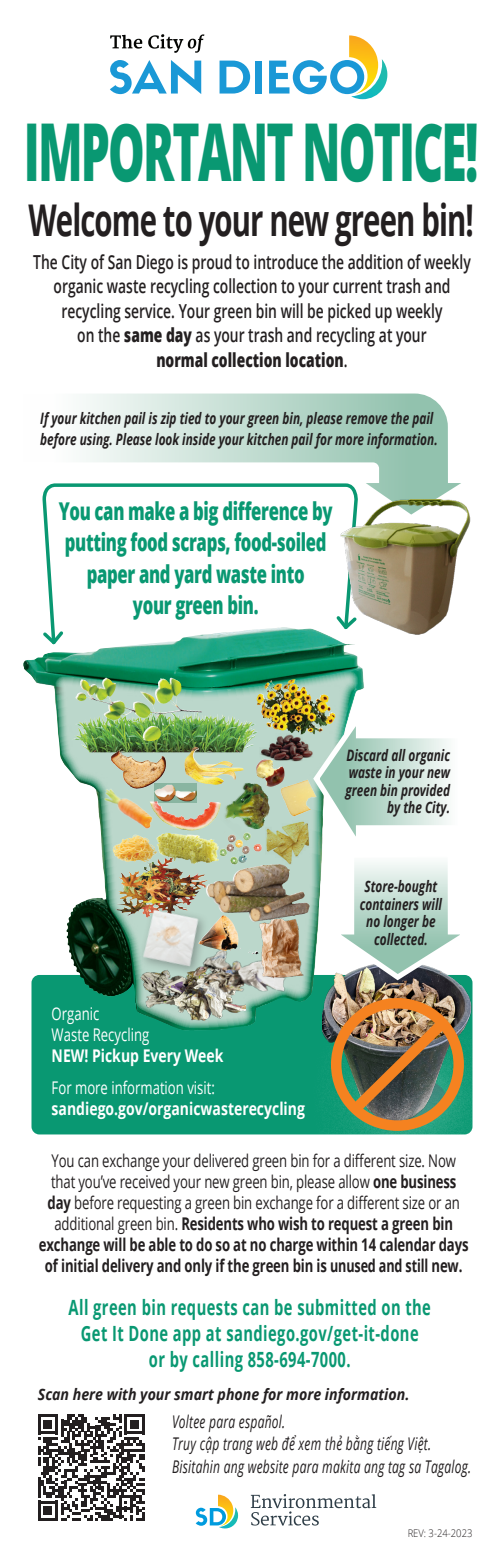
<style>
.page{position:relative;width:504px;height:1560px;background:#fff}
.page>*{position:absolute;margin:0;border:0;box-sizing:border-box;transform-origin:0 0}
.t1{font:800 79.8px "Open Sans";letter-spacing:-.04em;color:#099872;scale:.58 1}
.t2{font:700 43.75px "Open Sans";letter-spacing:-.03em;color:#231f20;scale:.67 1}
.t3{font:800 24.5px/31.5px "Open Sans";letter-spacing:-.02em;color:#099872;text-align:center;scale:.68 1}
.t4{font:700 21px/26.2px "Open Sans";letter-spacing:.03em;color:#099872;text-align:center;scale:.7 1}
.t5{font:600 19.25px "Open Sans";color:#231f20;scale:.72 1}
.t6{font:800 19.25px "Open Sans";color:#231f20;scale:.72 1}
.t7{font:17.5px/21px "Open Sans";letter-spacing:-.01em;color:#231f20;text-align:center;scale:.75 1}
.t8{font:italic 17.5px "Open Sans";letter-spacing:.02em;color:#231f20;scale:.69 1}
.t9{font:700 17.5px/21px "Open Sans";color:#fff;scale:.8 1}
.t10{font:17.5px/21px "Open Sans";color:#fff;scale:.75 1}
.Body_copy{font:italic 700 15.75px/17.5px "Open Sans";color:#231f20;text-align:center;scale:.75 1}
.Body_copy-2{font:italic 700 15.75px "Open Sans";color:#231f20;scale:.9 1}
.t11{font:300 10.5px "Open Sans";color:#231f20;scale:.9 1}
.s1{font-weight:800}
.s2{font-weight:600}
.s3{font-weight:400}
.s4{font-weight:700}
</style>
<div class="page">
<svg style="left:110px;top:60px;width:91px;height:34px"></svg>
<svg style="left:220px;top:61px;width:30px;height:32px"></svg>
<div style="left:255px;top:61px;width:7px;height:32px;background:#1a98d6"></div>
<svg style="left:110px;top:35px;width:32px;height:14px"></svg>
<svg style="left:148px;top:34px;width:56px;height:19px"></svg>
<svg style="left:269px;top:35px;width:118px;height:64px"></svg>
<svg style="left:38px;top:1414px;width:107px;height:107px"></svg>
<svg style="left:251px;top:1494px;width:125px;height:31px"></svg>
<svg style="left:196px;top:1494px;width:42px;height:35px"></svg>
<svg style="left:83px;top:393px;width:378px;height:92px"></svg>
<div style="left:32px;top:974px;width:440px;height:160px;background:#099872;border-radius:8px"></div>
<svg style="left:42px;top:481px;width:318px;height:146px"></svg>
<svg style="left:333px;top:613px;width:4px;height:14px"></svg>
<div style="left:308px;top:1014px;width:196px;height:168px;background:#fff;opacity:.58"></div>
<img style="left:322px;top:982px;width:155px;height:144px">
<img style="left:23px;top:627px;width:342px;height:403px">
<img style="left:55px;top:668px;width:309px;height:361px">
<img style="left:138px;top:977px;width:107px;height:44px">
<img style="left:188px;top:942px;width:100px;height:60px">
<svg style="left:188px;top:711px;width:11px;height:10px"></svg>
<img style="left:80px;top:677px;width:26px;height:14px">
<img style="left:115px;top:863px;width:64px;height:55px">
<img style="left:110px;top:750px;width:57px;height:33px">
<img style="left:259px;top:733px;width:52px;height:29px">
<img style="left:184px;top:746px;width:40px;height:38px">
<img style="left:154px;top:802px;width:42px;height:28px">
<img style="left:256px;top:759px;width:9px;height:18px">
<img style="left:99px;top:780px;width:55px;height:57px">
<img style="left:280px;top:780px;width:31px;height:36px">
<img style="left:156px;top:831px;width:64px;height:37px">
<svg style="left:283px;top:679px;width:11px;height:9px"></svg>
<img style="left:224px;top:782px;width:22px;height:31px">
<img style="left:218px;top:831px;width:44px;height:34px">
<img style="left:265px;top:820px;width:46px;height:45px">
<div style="left:138px;top:904px;width:72px;height:73px;background:#231f20;opacity:.35"></div>
<img style="left:138px;top:904px;width:66px;height:68px">
<img style="left:111px;top:832px;width:49px;height:31px">
<svg style="left:262px;top:864px;width:17px;height:1px"></svg>
<img style="left:202px;top:915px;width:21px;height:23px">
<img style="left:257px;top:917px;width:47px;height:61px">
<svg style="left:196px;top:784px;width:2px;height:17px"></svg>
<img style="left:154px;top:783px;width:42px;height:19px">
<svg style="left:311px;top:707px;width:162px;height:275px"></svg>
<img style="left:337px;top:485px;width:134px;height:156px">
<div style="left:331px;top:998px;width:133px;height:132px;border:10px solid #f58220;border-radius:50%"></div>
<img style="left:342px;top:1006px;width:117px;height:116px">
<p class="t1" style="left:24px;top:91px;width:785px">IMPORTANT NOTICE!</p>
<p class="t2" style="left:28px;top:189px;width:666px">Welcome to your new green bin!</p>
<p class="t5" style="left:33px;top:248px;width:609px">The City of San Diego is proud to introduce the addition of weekly</p>
<p class="t5" style="left:54px;top:273px;width:553px">organic waste recycling collection to your current trash and</p>
<p class="t5" style="left:62px;top:297px;width:531px">recycling service. Your green bin will be picked up weekly</p>
<p class="t5" style="left:77px;top:322px;width:487px">on the <span class="s1">same day</span> as your trash and recycling at your</p>
<p class="t6" style="left:156px;top:345px;width:267px">normal collection location<span class="s2">.</span></p>
<p class="Body_copy" style="left:40px;top:407px;width:531px;line-height:21px;text-align:left">If your kitchen pail is zip tied to your green bin, please remove the pail before using. Please look inside your kitchen pail for more information.</p>
<p class="t3" style="left:59px;top:494px;width:404px">You can make a big difference by putting food scraps, food-soiled paper and yard waste into<br>your green bin.</p>
<p class="t10" style="left:52px;top:1002px;width:132px">Organic<br>Waste Recycling</p>
<p class="t9" style="left:52px;top:1044px;width:216px">NEW! Pickup Every Week</p>
<p class="t9" style="left:52px;top:1077px;width:318px"><span class="s3">For more information visit: </span>sandiego.gov/organicwasterecycling</p>
<p class="Body_copy" style="left:346px;top:746px;width:141px;text-align:right">Discard all organic waste in your new green bin provided by the City.</p>
<p class="Body_copy" style="left:365px;top:877px;width:99px">Store-bought</p>
<p class="Body_copy" style="left:360px;top:895px;width:111px">containers will no longer be collected.</p>
<p class="t7" style="left:39px;top:1149px;width:575px">You can exchange your delivered green bin for a different size. Now that you’ve received your new green bin, please allow <span class="s4">one business day</span> before requesting a green bin exchange for a different size or an additional green bin. <span class="s4">Residents who wish to request a green bin exchange will be able to do so at no charge within 14 calendar days of initial delivery and only if the green bin is unused and still new.</span></p>
<p class="t4" style="left:69px;top:1293px;width:519px">All green bin requests can be submitted on the<br>Get It Done app at sandiego.gov/get-it-done<br>or by calling 858-694-7000.</p>
<p class="Body_copy-2" style="left:38px;top:1382px;width:414px">Scan here with your smart phone for more information.</p>
<p class="t8" style="left:172px;top:1409px;width:166px">Voltee para español.</p>
<p class="t8" style="left:172px;top:1431px;width:377px">Truy cập trang web để xem thẻ bằng tiếng Việt.</p>
<p class="t8" style="left:172px;top:1454px;width:435px">Bisitahin ang website para makita ang tag sa Tagalog.</p>
<p class="t11" style="left:408px;top:1525px;width:74px">REV: 3-24-2023</p>
</div>
